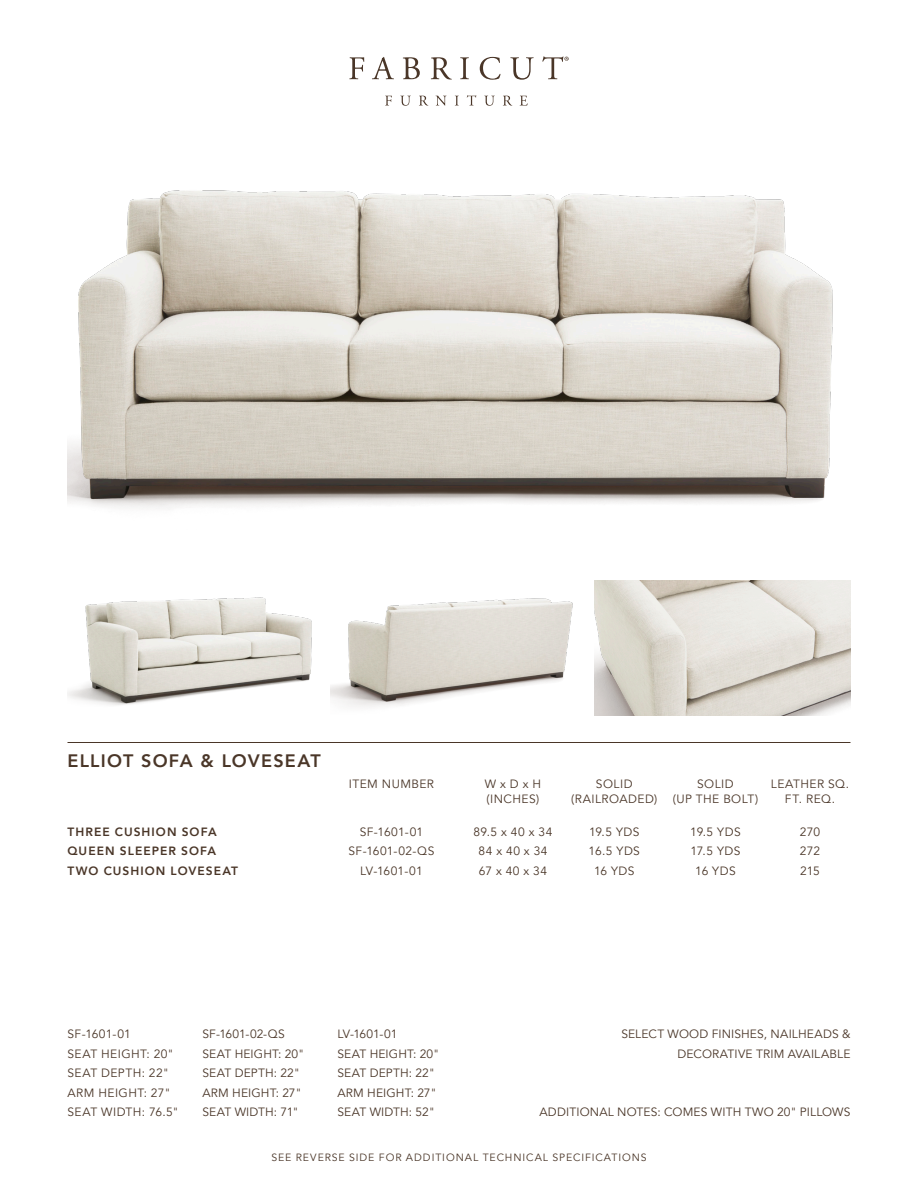
<style>
.page{position:relative;width:918px;height:1188px;background:#fff}
.page>*{position:absolute;margin:0;border:0;box-sizing:border-box;transform-origin:0 0}
.Tear_Sheet_Name{font:800 18px "Avenir";letter-spacing:.065em;color:#4a3628}
.Seat_Dimensions{font:12px "Avenir";letter-spacing:.01em;color:#4a3628}
.SKU_Information{font:12px "Avenir";letter-spacing:.03em;color:#4a3628}
.Finishes_Nailheads_T{font:12px/19.5px "Avenir";letter-spacing:.01em;color:#4a3628;text-align:right}
.SKU_Subtitle{font:12px/15px "Avenir";letter-spacing:.035em;color:#4a3628}
.Seat_Dimensions-2{font:12px "Avenir";letter-spacing:.035em;color:#4a3628}
.SKU_Description{font:800 12px "Avenir";letter-spacing:.085em;color:#4a3628}
.t1{font:10.5px "Avenir";letter-spacing:.085em;color:#4a3628}
</style>
<div class="page">
<hr style="left:68px;top:742px;width:782px;height:1px;background:#4a3628">
<svg style="left:385px;top:96px;width:7px;height:10px"></svg>
<svg style="left:401px;top:96px;width:10px;height:10px"></svg>
<svg style="left:419px;top:96px;width:9px;height:10px"></svg>
<svg style="left:436px;top:96px;width:10px;height:10px"></svg>
<svg style="left:455px;top:96px;width:4px;height:10px"></svg>
<svg style="left:467px;top:95px;width:9px;height:11px"></svg>
<svg style="left:485px;top:96px;width:9px;height:10px"></svg>
<svg style="left:503px;top:96px;width:9px;height:10px"></svg>
<svg style="left:520px;top:96px;width:8px;height:10px"></svg>
<svg style="left:349px;top:57px;width:15px;height:22px"></svg>
<svg style="left:372px;top:57px;width:22px;height:22px"></svg>
<svg style="left:403px;top:57px;width:17px;height:22px"></svg>
<svg style="left:431px;top:57px;width:21px;height:23px"></svg>
<svg style="left:460px;top:57px;width:9px;height:22px"></svg>
<svg style="left:480px;top:57px;width:21px;height:23px"></svg>
<svg style="left:510px;top:57px;width:24px;height:23px"></svg>
<svg style="left:542px;top:56px;width:27px;height:23px"></svg>
<img style="left:68px;top:190px;width:765px;height:319px">
<img style="left:594px;top:580px;width:256px;height:136px">
<img style="left:331px;top:598px;width:242px;height:109px">
<img style="left:68px;top:597px;width:244px;height:108px">
<p class="Tear_Sheet_Name" style="left:68px;top:747px;width:255px">ELLIOT SOFA &amp; LOVESEAT</p>
<p class="SKU_Description" style="left:68px;top:822px;width:151px">THREE CUSHION SOFA</p>
<p class="SKU_Description" style="left:68px;top:841px;width:150px">QUEEN SLEEPER SOFA</p>
<p class="SKU_Description" style="left:68px;top:861px;width:172px">TWO CUSHION LOVESEAT</p>
<p class="SKU_Subtitle" style="left:349px;top:777px;width:87px">ITEM NUMBER</p>
<p class="SKU_Subtitle" style="left:485px;top:777px;width:58px">W x D x H (INCHES)</p>
<p class="SKU_Information" style="left:360px;top:824px;width:65px">SF-1601-01</p>
<p class="SKU_Information" style="left:349px;top:844px;width:87px">SF-1601-02-QS</p>
<p class="SKU_Information" style="left:360px;top:863px;width:64px">LV-1601-01</p>
<p class="SKU_Information" style="left:474px;top:824px;width:80px">89.5 x 40 x 34</p>
<p class="SKU_Information" style="left:479px;top:844px;width:70px">84 x 40 x 34</p>
<p class="SKU_Information" style="left:479px;top:863px;width:70px">67 x 40 x 34</p>
<p class="SKU_Subtitle" style="left:596px;top:777px;width:38px">SOLID</p>
<p class="SKU_Subtitle" style="left:571px;top:792px;width:88px">(RAILROADED)</p>
<p class="SKU_Information" style="left:589px;top:824px;width:52px">19.5 YDS</p>
<p class="SKU_Information" style="left:589px;top:844px;width:53px">16.5 YDS</p>
<p class="SKU_Information" style="left:594px;top:863px;width:42px">16 YDS</p>
<p class="SKU_Subtitle" style="left:697px;top:777px;width:38px">SOLID</p>
<p class="SKU_Subtitle" style="left:673px;top:792px;width:87px">(UP THE BOLT)</p>
<p class="SKU_Information" style="left:690px;top:824px;width:52px">19.5 YDS</p>
<p class="SKU_Information" style="left:691px;top:844px;width:51px">17.5 YDS</p>
<p class="SKU_Information" style="left:695px;top:863px;width:42px">16 YDS</p>
<p class="SKU_Subtitle" style="left:771px;top:777px;width:80px">LEATHER SQ.</p>
<p class="SKU_Subtitle" style="left:785px;top:792px;width:52px">FT. REQ.</p>
<p class="SKU_Information" style="left:800px;top:824px;width:22px">270</p>
<p class="SKU_Information" style="left:800px;top:844px;width:22px">272</p>
<p class="SKU_Information" style="left:800px;top:863px;width:21px">215</p>
<p class="Seat_Dimensions" style="left:68px;top:1027px;width:65px">SF-1601-01</p>
<p class="Seat_Dimensions-2" style="left:68px;top:1046px;width:108px">SEAT HEIGHT: 20"</p>
<p class="Seat_Dimensions-2" style="left:68px;top:1066px;width:103px">SEAT DEPTH: 22"</p>
<p class="Seat_Dimensions-2" style="left:68px;top:1085px;width:105px">ARM HEIGHT: 27"</p>
<p class="Seat_Dimensions-2" style="left:68px;top:1105px;width:113px">SEAT WIDTH: 76.5"</p>
<p class="Seat_Dimensions" style="left:202px;top:1027px;width:84px">SF-1601-02-QS</p>
<p class="Seat_Dimensions" style="left:202px;top:1046px;width:103px">SEAT HEIGHT: 20"</p>
<p class="Seat_Dimensions" style="left:202px;top:1066px;width:99px">SEAT DEPTH: 22"</p>
<p class="Seat_Dimensions" style="left:202px;top:1085px;width:101px">ARM HEIGHT: 27"</p>
<p class="Seat_Dimensions" style="left:202px;top:1105px;width:98px">SEAT WIDTH: 71"</p>
<p class="Seat_Dimensions" style="left:338px;top:1027px;width:61px">LV-1601-01</p>
<p class="Seat_Dimensions" style="left:338px;top:1046px;width:103px">SEAT HEIGHT: 20"</p>
<p class="Seat_Dimensions" style="left:338px;top:1066px;width:99px">SEAT DEPTH: 22"</p>
<p class="Seat_Dimensions" style="left:338px;top:1085px;width:101px">ARM HEIGHT: 27"</p>
<p class="Seat_Dimensions" style="left:338px;top:1105px;width:99px">SEAT WIDTH: 52"</p>
<p class="Finishes_Nailheads_T" style="left:621px;top:1024px;width:231px">SELECT WOOD FINISHES, NAILHEADS &amp;<br>DECORATIVE TRIM AVAILABLE</p>
<p class="Finishes_Nailheads_T" style="left:539px;top:1102px;width:313px">ADDITIONAL NOTES: COMES WITH TWO 20" PILLOWS</p>
<p class="t1" style="left:271px;top:1151px;width:377px">SEE REVERSE SIDE FOR ADDITIONAL TECHNICAL SPECIFICATIONS</p>
</div>
